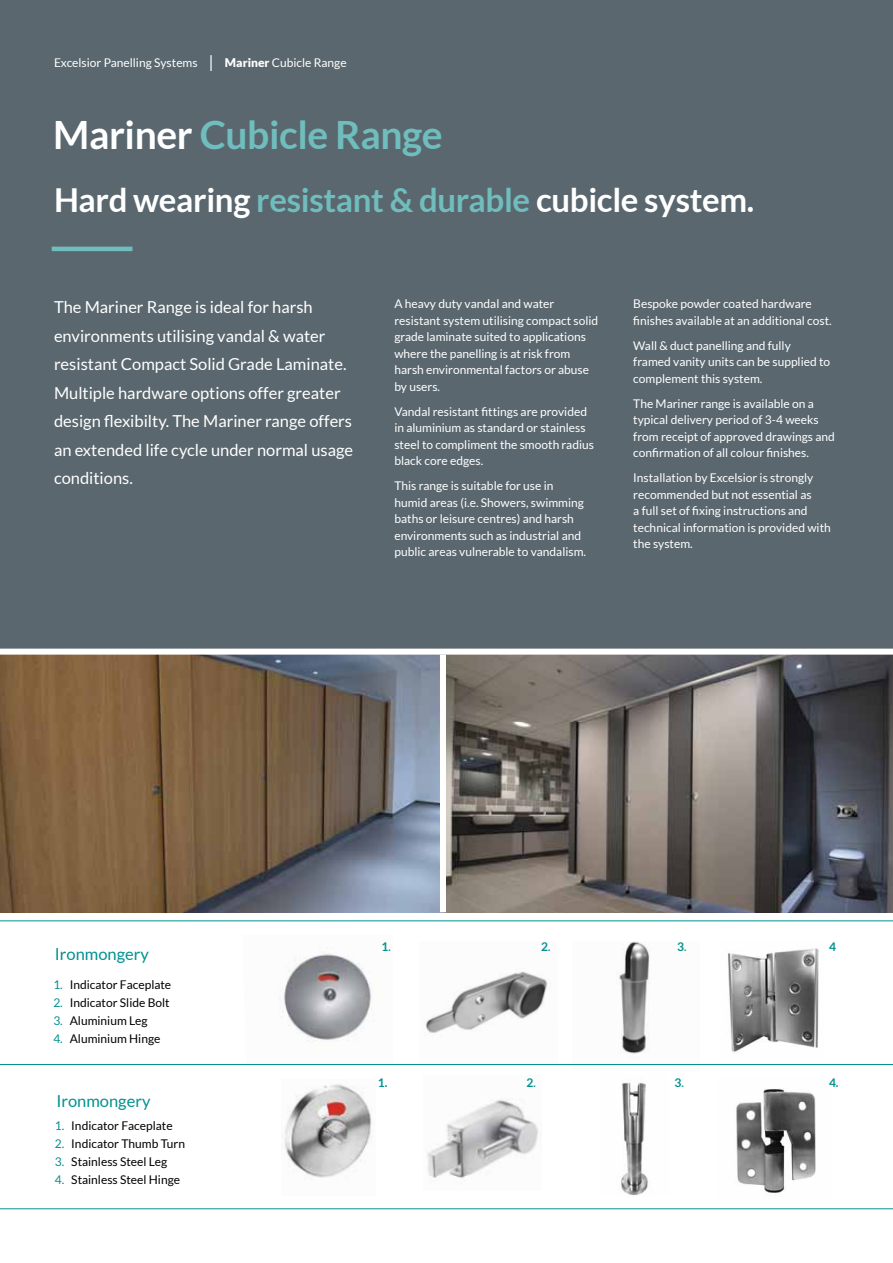
<style>
.page{position:relative;width:893px;height:1263px;background:#fff}
.page>*{position:absolute;margin:0;border:0;box-sizing:border-box;transform-origin:0 0}
.t1{font:700 39px "Lato";letter-spacing:-.01em;color:#70bdbe}
.t2{font:700 33px "Lato";letter-spacing:-.01em;color:#fff}
.t3{font:16.5px/28.5px "Lato";color:#fff}
.t4{font:16.5px "Lato";color:#00928f}
.t5{font:12px/16.5px "Lato";color:#fff}
.t6{font:12px "Lato";color:#000}
.t7{font:700 12px "Lato";color:#00928f}
.s1{font-weight:300;font-size:22.5px}
.s2{font-weight:900}
.s3{color:#fff}
.s4{color:#70bdbe}
.s5{color:#00928f}
.s6{font-size:10.35px}
</style>
<div class="page">
<img style="left:284px;top:1084px;width:88px;height:94px">
<div style="left:0;top:0;width:893px;height:904px;background:#5a676e"></div>
<hr style="left:52px;top:247px;width:81px;height:4px;background:#70bdbe">
<hr style="left:0;top:920px;width:893px;height:1px;background:#00928f">
<img style="left:0;top:655px;width:440px;height:257px">
<img style="left:446px;top:655px;width:447px;height:257px">
<div style="left:440px;top:655px;width:6px;height:257px;background:#fff"></div>
<div style="left:0;top:649px;width:893px;height:6px;background:#fff"></div>
<hr style="left:0;top:1208px;width:893px;height:1px;background:#00928f">
<img style="left:282px;top:953px;width:90px;height:88px">
<img style="left:425px;top:971px;width:123px;height:62px">
<img style="left:619px;top:941px;width:31px;height:113px">
<img style="left:736px;top:1089px;width:80px;height:106px">
<img style="left:427px;top:1100px;width:112px;height:79px">
<img style="left:621px;top:1082px;width:27px;height:114px">
<img style="left:728px;top:948px;width:91px;height:104px">
<hr style="left:0;top:1064px;width:893px;height:1px;background:#00928f">
<p class="t5" style="left:54px;top:54px;width:294px">Excelsior Panelling Systems <span class="s1">I</span> <span class="s2">Mariner</span> Cubicle Range</p>
<h1 class="t1" style="left:53px;top:113px;width:391px"><span class="s3">Mariner</span> Cubicle Range</h1>
<h2 class="t2" style="left:54px;top:181px;width:702px">Hard wearing <span class="s4">resistant &amp; durable</span> cubicle system.</h2>
<p class="t3" style="left:54px;top:293px;width:301px">The Mariner Range is ideal for harsh environments utilising vandal &amp; water resistant Compact Solid Grade Laminate.<br>Multiple hardware options offer greater design flexibilty. The Mariner range offers an extended life cycle under normal usage conditions.</p>
<p class="t5" style="left:394px;top:296px;width:205px">A heavy duty vandal and water resistant system utilising compact solid grade laminate suited to applications where the panelling is at risk from harsh environmental factors or abuse by users.</p>
<p class="t5" style="left:394px;top:403px;width:201px">Vandal resistant fittings are provided in aluminium as standard or stainless steel to compliment the smooth radius black core edges.</p>
<p class="t5" style="left:394px;top:478px;width:193px">This range is suitable for use in humid areas (i.e. Showers, swimming baths or leisure centres) and harsh environments such as industrial and public areas vulnerable to vandalism.</p>
<p class="t5" style="left:633px;top:296px;width:200px">Bespoke powder coated hardware finishes available at an additional cost.</p>
<p class="t5" style="left:633px;top:337px;width:198px">Wall &amp; duct panelling and fully framed vanity units can be supplied to complement this system.</p>
<p class="t5" style="left:633px;top:395px;width:203px">The Mariner range is available on a typical delivery period of 3-4 weeks from receipt of approved drawings and confirmation of all colour finishes.</p>
<p class="t5" style="left:633px;top:470px;width:199px">Installation by Excelsior is strongly recommended but not essential as<br>a full set of fixing instructions and technical information is provided with the system.</p>
<h3 class="t4" style="left:55px;top:945px;width:96px">Ironmongery</h3>
<p class="t6" style="left:53px;top:978px;width:119px"><span class="s5">1.</span> Indicator Faceplate</p>
<p class="t6" style="left:53px;top:996px;width:118px"><span class="s5">2.</span> Indicator Slide Bolt</p>
<p class="t6" style="left:53px;top:1014px;width:96px"><span class="s5">3.</span> Aluminium Leg</p>
<p class="t6" style="left:53px;top:1032px;width:109px"><span class="s5">4.</span> Aluminium Hinge</p>
<h3 class="t4" style="left:56px;top:1092px;width:96px">Ironmongery</h3>
<p class="t6" style="left:55px;top:1119px;width:119px"><span class="s5">1.</span> Indicator Faceplate</p>
<p class="t6" style="left:55px;top:1137px;width:132px"><span class="s5">2.</span> Indicator Thumb Turn</p>
<p class="t6" style="left:55px;top:1155px;width:114px"><span class="s5">3.</span> Stainless Steel Leg</p>
<p class="t6" style="left:55px;top:1173px;width:127px"><span class="s5">4.</span> Stainless Steel Hinge</p>
<p class="t7" style="left:382px;top:939px;width:11px">1<span class="s6">.</span></p>
<p class="t7" style="left:541px;top:939px;width:11px">2<span class="s6">.</span></p>
<p class="t7" style="left:677px;top:939px;width:11px">3<span class="s6">.</span></p>
<p class="t7" style="left:829px;top:939px;width:8px">4</p>
<p class="t7" style="left:378px;top:1076px;width:11px">1.</p>
<p class="t7" style="left:526px;top:1076px;width:11px">2<span class="s6">.</span></p>
<p class="t7" style="left:674px;top:1076px;width:11px">3<span class="s6">.</span></p>
<p class="t7" style="left:829px;top:1076px;width:11px">4.</p>
</div>
